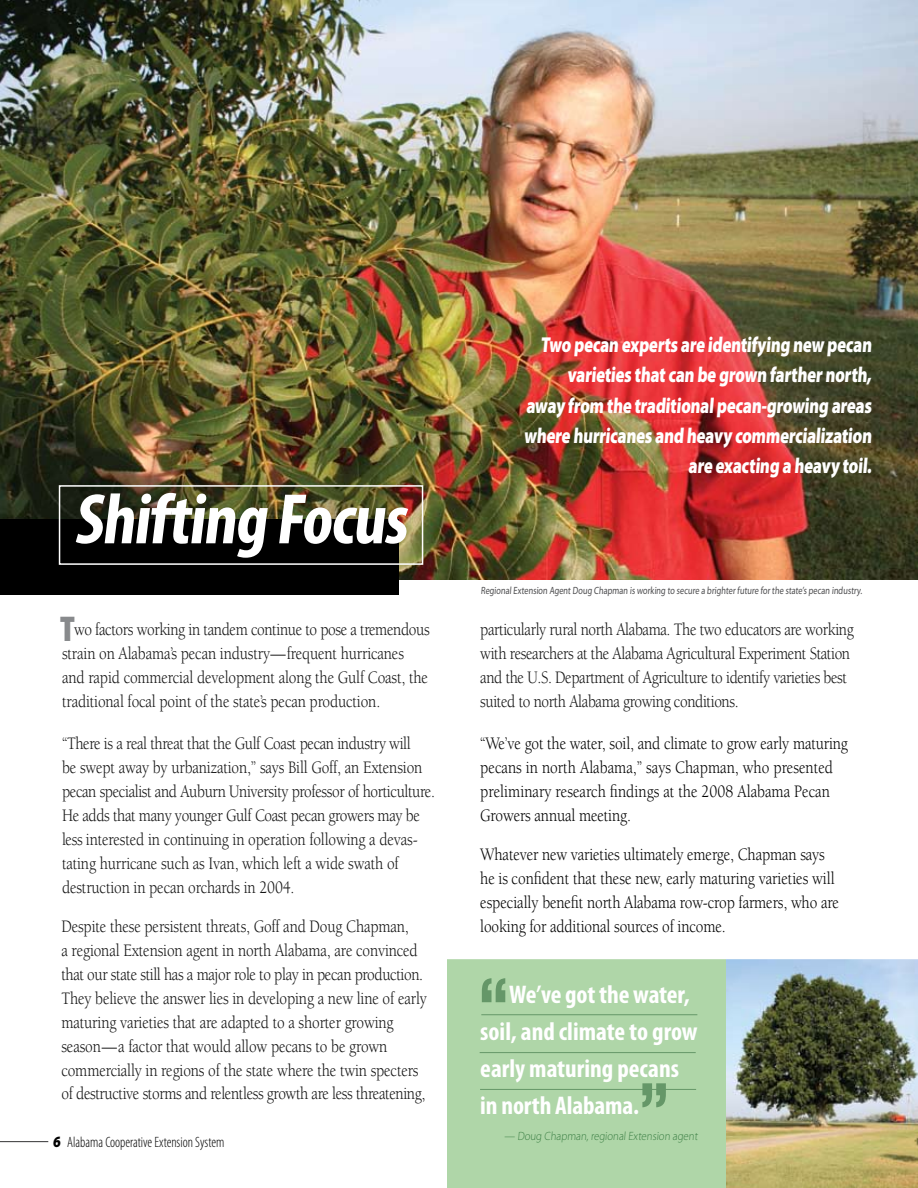
<style>
.page{position:relative;width:918px;height:1188px;background:#fff}
.page>*{position:absolute;margin:0;border:0;box-sizing:border-box;transform-origin:0 0}
.t1{font:700 condensed 72px "Myriad Pro";color:#fff}
.t2{font:800 condensed 68.85px "Helvetica Neue";color:#659768;scale:.9 1}
.t3{font:900 condensed 36px "Myriad Pro";color:#888a8c}
.t4{font:700 condensed 25.65px/36.8px "Myriad Pro";color:#fff}
.t5{font:900 21.6px/30.3px "Myriad Pro";color:#fff;text-align:right;scale:.77 1}
.t6{font:18px/24px "Berkeley";letter-spacing:-.01em;color:#141414;scale:.85 1}
.t7{font:18px/24px "Berkeley";letter-spacing:-.01em;color:#000;scale:.85 1}
.t8{font:300 condensed 15px "Myriad Pro";color:#000;scale:.95 1}
.t9{font:300 12px "Myriad Pro";color:#3a7e43;scale:.9 1}
.t10{font:10.5px "Myriad Pro";color:#4d4d4f;scale:.8 1}
.s1{font-weight:900;font-stretch:normal;font-size:15.75px}
</style>
<div class="page">
<img style="left:0;top:0;width:918px;height:580px">
<hr style="left:0;top:1141px;width:48px;height:1px;background:#414142">
<div style="left:0;top:519px;width:398px;height:76px;background:#000"></div>
<div style="left:59px;top:485px;width:364px;height:80px;border:2px solid #fff"></div>
<div style="left:447px;top:959px;width:281px;height:229px;background:#afd6a8"></div>
<hr style="left:481px;top:1014px;width:216px;height:1px;background:#659768">
<hr style="left:480px;top:1052px;width:216px;height:1px;background:#659768">
<hr style="left:480px;top:1089px;width:216px;height:1px;background:#659768">
<img style="left:726px;top:959px;width:192px;height:229px">
<h1 class="t1" style="left:74px;top:474px;width:345px">Shifting Focus</h1>
<h3 class="t3" style="left:60px;top:605px;width:16px">T</h3>
<p class="t6" style="left:62px;top:618px;width:434px;text-indent:12px">wo factors working in tandem continue to pose a tremendous strain on Alabama’s pecan industry — frequent hurricanes and rapid commercial development along the Gulf Coast, the traditional focal point of the state’s pecan production.</p>
<p class="t6" style="left:62px;top:732px;width:440px">“There is a real threat that the Gulf Coast pecan industry will<br>be swept away by urbanization,” says Bill Goff, an Extension pecan specialist and Auburn University professor of horticulture.<br>He adds that many younger Gulf Coast pecan growers may be less interested in continuing in operation following a devas&shy;tating hurricane such as Ivan, which left a wide swath of destruction in pecan orchards in 2004.</p>
<p class="t6" style="left:61px;top:914px;width:431px">Despite these persistent threats, Goff and Doug Chapman,<br>a regional Extension agent in north Alabama, are convinced that our state still has a major role to play in pecan production.<br>They believe the answer lies in developing a new line of early maturing varieties that are adapted to a shorter growing season — a factor that would allow pecans to be grown commercially in regions of the state where the twin specters of destructive storms and relentless growth are less threatening,</p>
<p class="t8" style="left:53px;top:1133px;width:182px"><span class="s1">6</span> Alabama Cooperative Extension System</p>
<p class="t5" style="left:524px;top:329px;width:456px">Two pecan experts are identifying new pecan varieties that can be grown farther north,<br>away from the traditionalpecan-growing areas where hurricanes and heavy commercialization are exacting a heavy toil.</p>
<p class="t10" style="left:481px;top:584px;width:479px">Regional Extension Agent Doug Chapman is working to secure a brighter future for the state’s pecan industry.</p>
<p class="t6" style="left:480px;top:618px;width:441px">particularly rural north Alabama. The two educators are working with researchers at the Alabama Agricultural Experiment Station and the U.S. Department of Agriculture to identify varieties best suited to north Alabama growing conditions.</p>
<p class="t7" style="left:480px;top:732px;width:434px">“We’ve got the water, soil, and climate to grow early maturing pecans in north Alabama,” says Chapman, who presented preliminary research findings at the 2008 Alabama Pecan Growers annual meeting.</p>
<p class="t7" style="left:480px;top:843px;width:423px">Whatever new varieties ultimately emerge, Chapman says he is confident that these new, early maturing varieties will especially benefit north Alabama row-crop farmers, who are looking for additional sources of income.</p>
<h2 class="t2" style="left:479px;top:960px;width:35px">“</h2>
<h3 class="t4" style="left:480px;top:976px;width:219px;text-indent:29px">We’ve got the water, soil, and climate to grow early maturing pecans in north Alabama.</h3>
<h2 class="t2" style="left:639px;top:1065px;width:35px">”</h2>
<p class="t9" style="left:504px;top:1129px;width:218px">— Doug Chapman, regional Extension agent</p>
</div>
